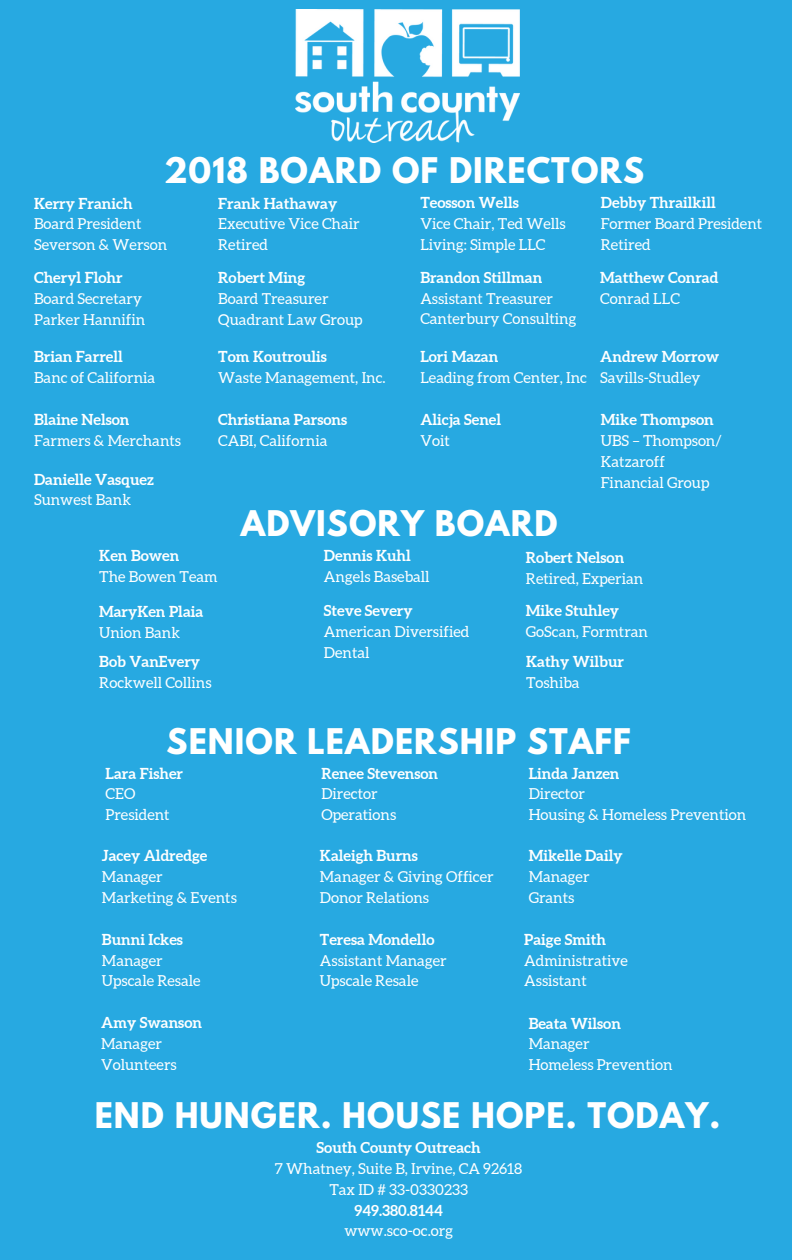
<style>
.page{position:relative;width:792px;height:1260px;background:#27a9e1}
.page>*{position:absolute;margin:0;border:0;box-sizing:border-box;transform-origin:0 0}
.t1{font:700 31.4px "League Spartan";letter-spacing:.035em;color:#fff}
.t2{font:15px/20.8px "Aleo";color:#fff}
.t3{font:700 15px "Aleo";color:#fff}
</style>
<div class="page">
<img style="left:296px;top:9px;width:223px;height:134px">
<h1 class="t1" style="left:164px;top:155px;width:482px">2018 BOARD OF DIRECTORS</h1>
<p class="t3" style="left:34px;top:195px;width:100px">Kerry Franich</p>
<p class="t2" style="left:34px;top:214px;width:134px">Board President<br>Severson &amp; Werson</p>
<p class="t3" style="left:34px;top:269px;width:90px">Cheryl Flohr</p>
<p class="t2" style="left:34px;top:288px;width:113px">Board Secretary<br>Parker Hannifin</p>
<p class="t3" style="left:34px;top:348px;width:90px">Brian Farrell</p>
<p class="t2" style="left:34px;top:367px;width:123px">Banc of California</p>
<p class="t3" style="left:34px;top:411px;width:97px">Blaine Nelson</p>
<p class="t2" style="left:34px;top:430px;width:148px">Farmers &amp; Merchants</p>
<p class="t3" style="left:34px;top:471px;width:121px">Danielle Vasquez</p>
<p class="t2" style="left:34px;top:490px;width:98px">Sunwest Bank</p>
<p class="t3" style="left:218px;top:195px;width:121px">Frank Hathaway</p>
<p class="t2" style="left:218px;top:214px;width:143px">Executive Vice Chair<br>Retired</p>
<p class="t3" style="left:218px;top:269px;width:89px">Robert Ming</p>
<p class="t2" style="left:218px;top:288px;width:146px">Board Treasurer<br>Quadrant Law Group</p>
<p class="t3" style="left:218px;top:348px;width:110px">Tom Koutroulis</p>
<p class="t2" style="left:218px;top:367px;width:169px">Waste Management, Inc.</p>
<p class="t3" style="left:218px;top:411px;width:131px">Christiana Parsons</p>
<p class="t2" style="left:218px;top:430px;width:111px">CABI, California</p>
<p class="t3" style="left:420px;top:194px;width:100px">Teosson Wells</p>
<p class="t2" style="left:420px;top:213px;width:147px">Vice Chair, Ted Wells<br>Living: Simple LLC</p>
<p class="t3" style="left:420px;top:269px;width:123px">Brandon Stillman</p>
<p class="t2" style="left:420px;top:288px;width:158px">Assistant Treasurer<br>Canterbury Consulting</p>
<p class="t3" style="left:420px;top:348px;width:80px">Lori Mazan</p>
<p class="t2" style="left:420px;top:367px;width:168px">Leading from Center, Inc</p>
<p class="t3" style="left:420px;top:411px;width:82px">Alicja Senel</p>
<p class="t2" style="left:420px;top:430px;width:31px">Voit</p>
<h1 class="t1" style="left:241px;top:508px;width:318px">ADVISORY BOARD</h1>
<p class="t3" style="left:601px;top:194px;width:116px">Debby Thrailkill</p>
<p class="t2" style="left:601px;top:213px;width:163px">Former Board President<br>Retired</p>
<p class="t3" style="left:600px;top:269px;width:120px">Matthew Conrad</p>
<p class="t2" style="left:600px;top:288px;width:81px">Conrad LLC</p>
<p class="t3" style="left:600px;top:348px;width:121px">Andrew Morrow</p>
<p class="t2" style="left:600px;top:367px;width:102px">Savills-Studley</p>
<p class="t3" style="left:601px;top:411px;width:114px">Mike Thompson</p>
<p class="t2" style="left:601px;top:430px;width:122px">UBS – Thompson/<br>Katzaroff<br>Financial Group</p>
<p class="t3" style="left:99px;top:547px;width:82px">Ken Bowen</p>
<p class="t2" style="left:99px;top:566px;width:120px">The Bowen Team</p>
<p class="t3" style="left:324px;top:547px;width:88px">Dennis Kuhl</p>
<p class="t2" style="left:324px;top:566px;width:107px">Angels Baseball</p>
<p class="t3" style="left:526px;top:549px;width:100px">Robert Nelson</p>
<p class="t2" style="left:526px;top:568px;width:119px">Retired, Experian</p>
<p class="t3" style="left:99px;top:603px;width:106px">MaryKen Plaia</p>
<p class="t2" style="left:99px;top:622px;width:83px">Union Bank</p>
<p class="t3" style="left:99px;top:653px;width:102px">Bob VanEvery</p>
<p class="t2" style="left:99px;top:672px;width:114px">Rockwell Collins</p>
<p class="t3" style="left:324px;top:602px;width:90px">Steve Severy</p>
<p class="t2" style="left:324px;top:621px;width:147px">American Diversified<br>Dental</p>
<p class="t3" style="left:526px;top:602px;width:95px">Mike Stuhley</p>
<p class="t2" style="left:526px;top:621px;width:124px">GoScan, Formtran</p>
<p class="t3" style="left:526px;top:653px;width:100px">Kathy Wilbur</p>
<p class="t2" style="left:526px;top:672px;width:55px">Toshiba</p>
<h1 class="t1" style="left:167px;top:725px;width:466px">SENIOR LEADERSHIP STAFF</h1>
<p class="t3" style="left:106px;top:765px;width:79px">Lara Fisher</p>
<p class="t2" style="left:106px;top:784px;width:66px">CEO<br>President</p>
<p class="t3" style="left:102px;top:847px;width:107px">Jacey Aldredge</p>
<p class="t2" style="left:102px;top:866px;width:136px">Manager<br>Marketing &amp; Events</p>
<p class="t3" style="left:102px;top:931px;width:83px">Bunni Ickes</p>
<p class="t2" style="left:102px;top:950px;width:100px">Manager<br>Upscale Resale</p>
<p class="t3" style="left:101px;top:1014px;width:102px">Amy Swanson</p>
<p class="t2" style="left:101px;top:1033px;width:77px">Manager<br>Volunteers</p>
<p class="t3" style="left:321px;top:765px;width:118px">Renee Stevenson</p>
<p class="t2" style="left:321px;top:784px;width:76px">Director<br>Operations</p>
<p class="t3" style="left:320px;top:847px;width:100px">Kaleigh Burns</p>
<p class="t2" style="left:320px;top:866px;width:175px">Manager &amp; Giving Officer<br>Donor Relations</p>
<p class="t3" style="left:320px;top:931px;width:116px">Teresa Mondello</p>
<p class="t2" style="left:320px;top:950px;width:128px">Assistant Manager<br>Upscale Resale</p>
<p class="t3" style="left:529px;top:765px;width:92px">Linda Janzen</p>
<p class="t2" style="left:529px;top:784px;width:219px">Director<br>Housing &amp; Homeless Prevention</p>
<p class="t3" style="left:529px;top:847px;width:95px">Mikelle Daily</p>
<p class="t2" style="left:529px;top:866px;width:62px">Manager<br>Grants</p>
<p class="t3" style="left:524px;top:931px;width:83px">Paige Smith</p>
<p class="t2" style="left:524px;top:950px;width:105px">Administrative<br>Assistant</p>
<p class="t3" style="left:529px;top:1014px;width:94px">Beata Wilson</p>
<p class="t2" style="left:529px;top:1034px;width:145px">Manager<br>Homeless Prevention</p>
<h1 class="t1" style="left:95px;top:1100px;width:627px">END HUNGER. HOUSE HOPE. TODAY.</h1>
<p class="t3" style="left:317px;top:1139px;width:166px">South County Outreach</p>
<p class="t2" style="left:275px;top:1158px;width:249px;text-align:center">7 Whatney, Suite B, Irvine, CA 92618<br>Tax ID # 33-0330233</p>
<p class="t3" style="left:355px;top:1202px;width:90px">949.380.8144</p>
<p class="t2" style="left:344px;top:1221px;width:110px">www.sco-oc.org</p>
</div>
